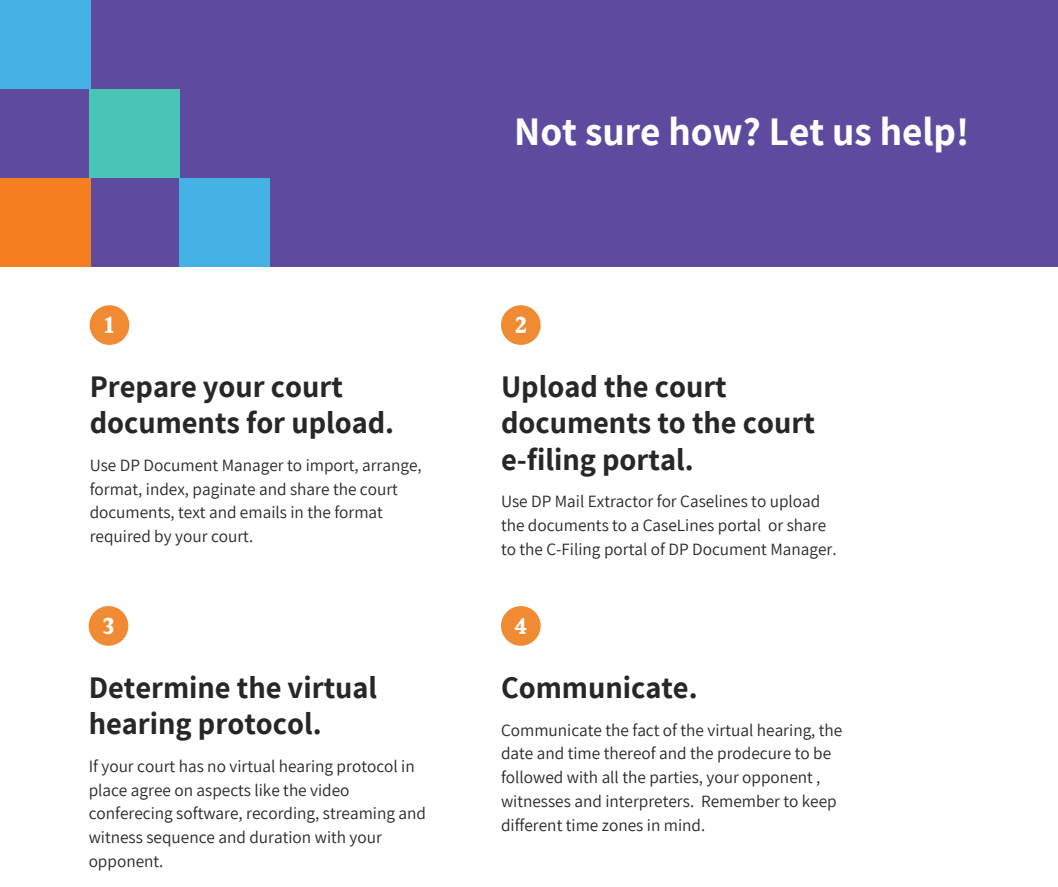
<style>
.page{position:relative;width:1058px;height:887px;background:#fff}
.page>*{position:absolute;margin:0;border:0;box-sizing:border-box;transform-origin:0 0}
.t1{font:700 39.45px "Assistant";color:#fff}
.t2{font:700 30.6px/36.5px "Assistant";color:#272727}
.t3{font:700 24.6px "Halant";color:#fff}
.t4{font:17.25px/23.7px "Assistant";color:#272727}
</style>
<div class="page">
<div style="left:0;top:0;width:1058px;height:267px;background:#5e4b9f"></div>
<div style="left:0;top:0;width:90px;height:89px;background:#44b2e5"></div>
<div style="left:179px;top:178px;width:90px;height:89px;background:#44b2e5"></div>
<div style="left:90px;top:89px;width:90px;height:89px;background:#48c5b7"></div>
<div style="left:0;top:178px;width:90px;height:89px;background:#f57f20"></div>
<svg style="left:90px;top:305px;width:39px;height:40px"></svg>
<svg style="left:501px;top:305px;width:39px;height:40px"></svg>
<svg style="left:89px;top:606px;width:39px;height:39px"></svg>
<svg style="left:501px;top:606px;width:39px;height:39px"></svg>
<h3 class="t3" style="left:105px;top:307px;width:11px">1</h3>
<h2 class="t2" style="left:90px;top:367px;width:306px">Prepare your court documents for upload.</h2>
<p class="t4" style="left:90px;top:453px;width:333px">Use DP Document Manager to import, arrange, format, index, paginate and share the court documents, text and emails in the format required by your court.</p>
<h3 class="t3" style="left:102px;top:608px;width:13px">3</h3>
<h2 class="t2" style="left:89px;top:668px;width:290px">Determine the virtual hearing protocol.</h2>
<p class="t4" style="left:89px;top:753px;width:339px">If your court has no virtual hearing protocol in place agree on aspects like the video conferecing software, recording, streaming and witness sequence and duration with your opponent.</p>
<h1 class="t1" style="left:514px;top:105px;width:456px">Not sure how? Let us help!</h1>
<h3 class="t3" style="left:514px;top:307px;width:14px">2</h3>
<h2 class="t2" style="left:501px;top:367px;width:315px">Upload the court documents to the court e-filing portal.</h2>
<p class="t4" style="left:501px;top:489px;width:337px">Use DP Mail Extractor for Caselines to upload the documents to a CaseLines portal or share to the C-Filing portal of DP Document Manager.</p>
<h3 class="t3" style="left:514px;top:608px;width:15px">4</h3>
<h2 class="t2" style="left:501px;top:668px;width:198px">Communicate.</h2>
<p class="t4" style="left:501px;top:717px;width:343px">Communicate the fact of the virtual hearing, the date and time thereof and the prodecure to be followed with all the parties, your opponent , witnesses and interpreters. Remember to keep different time zones in mind.</p>
</div>
